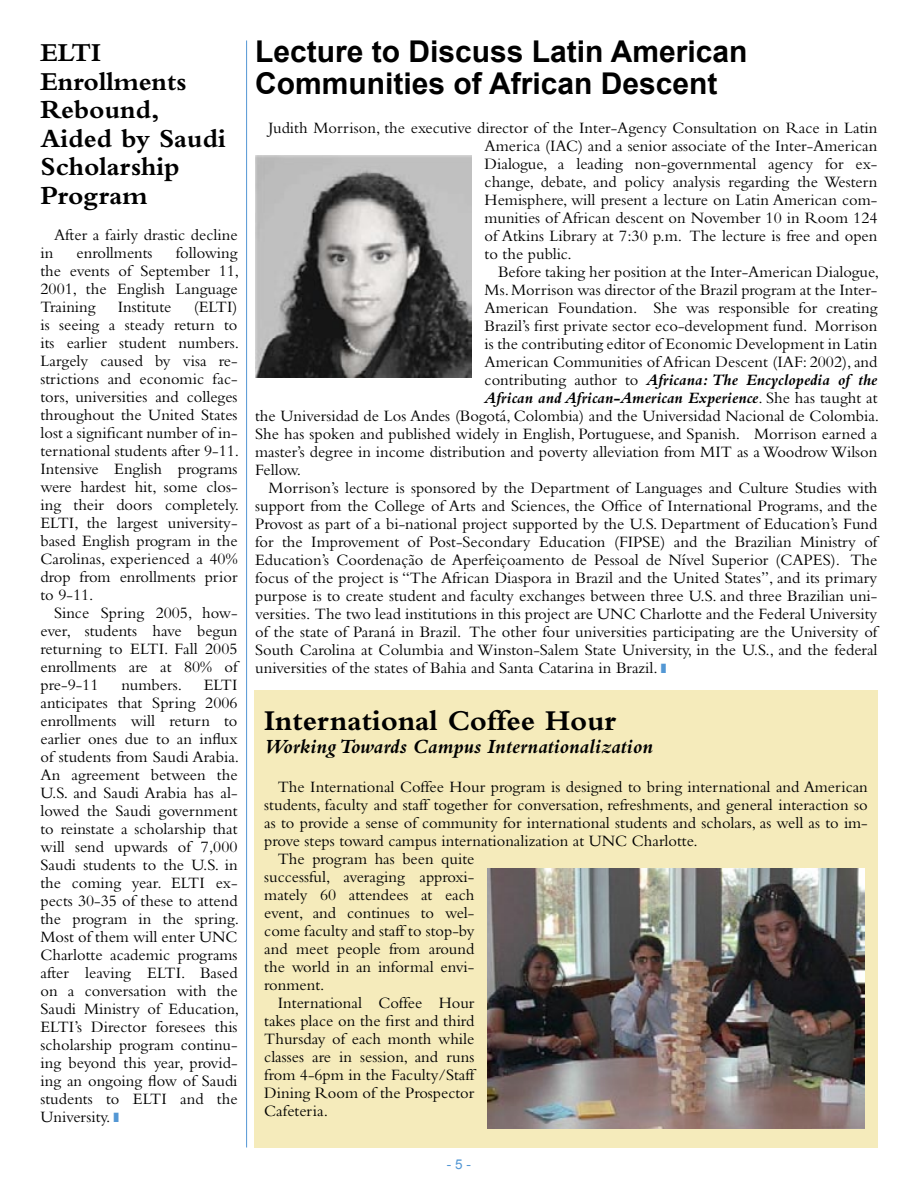
<style>
.page{position:relative;width:918px;height:1188px;background:#fff}
.page>*{position:absolute;margin:0;border:0;box-sizing:border-box;transform-origin:0 0}
.t1{font:700 30px/31.5px "Arial";color:#000}
.t2{font:700 30px "Bembo";color:#000}
.t3{font:700 27px/28.5px "Bembo";color:#000}
.t4{font:italic 700 21px "Bembo";color:#000}
.t5{font:16.5px/18px "Bembo";color:#000;text-align:justify}
.t6{font:italic 700 16.5px "Bembo";color:#000}
.t7{font:13.5px "Arial";color:#5397d4}
.s1{color:#5397d4}
.s2{font-weight:400;font-style:normal}
</style>
<div class="page">
<img style="left:255px;top:156px;width:216px;height:221px">
<div style="left:254px;top:690px;width:624px;height:458px;background:#f5ebbb"></div>
<img style="left:488px;top:868px;width:376px;height:260px">
<hr style="left:246px;top:40px;width:1px;height:1108px;background:#5397d4">
<h2 class="t3" style="left:40px;top:38px;width:187px">ELTI<br>Enrollments<br>Rebound,<br>Aided by Saudi<br>Scholarship<br>Program</h2>
<p class="t5" style="left:54px;top:225px;width:185px">After a fairly drastic decline</p>
<p class="t5" style="left:41px;top:243px;width:14px">in</p>
<p class="t5" style="left:77px;top:243px;width:78px">enrollments</p>
<p class="t5" style="left:41px;top:243px;width:200px;text-indent:135px">following the events of September 11, 2001, the English Language Training</p>
<p class="t5" style="left:41px;top:297px;width:200px;text-indent:153px">(ELTI) is seeing a steady return to its earlier student numbers.<br>Largely caused by visa re&shy;strictions and economic fac&shy;tors, universities and colleges throughout the United States lost a significant number of in&shy;ternational students after 9-11.<br>Intensive English programs were hardest hit, some clos&shy;ing their doors completely.<br>ELTI, the largest university&shy;based English program in the Carolinas, experienced a 40% drop from enrollments prior to 9-11.</p>
<p class="t5" style="left:41px;top:603px;width:199px;text-indent:13px">Since Spring 2005, how&shy;ever, students have begun returning to ELTI. Fall 2005 enrollments are at 80% of pre-9-11</p>
<p class="t5" style="left:118px;top:297px;width:55px">Institute</p>
<p class="t5" style="left:122px;top:675px;width:62px">numbers.</p>
<p class="t5" style="left:41px;top:675px;width:200px;text-indent:163px">ELTI anticipates that Spring 2006 enrollments will return to earlier ones due to an influx of students from Saudi Arabia.<br>An agreement between the U.S. and Saudi Arabia has al&shy;lowed the Saudi government to reinstate a scholarship that will send upwards of 7,000<br>Saudi students to the U.S. in the coming year. ELTI ex&shy;pects 30-35 of these to attend the program in the spring.<br>Most of them will enter UNC Charlotte academic programs after leaving ELTI. Based on a conversation with the Saudi Ministry of Education, ELTI’s Director foresees this scholarship program continu&shy;ing beyond this year, provid&shy;ing an ongoing flow of Saudi students to ELTI and the University. <span class="s1">❚</span></p>
<h1 class="t1" style="left:255px;top:36px;width:494px">Lecture to Discuss Latin American<br>Communities of African Descent</h1>
<p class="t5" style="left:485px;top:119px;width:394px;text-indent:-216px">Judith Morrison, the executive director of the Inter-Agency Consultation on Race in Latin America (IAC) and a senior associate of the Inter-American Dialogue, a leading non-governmental agency for ex&shy;change, debate, and policy analysis regarding the Western Hemisphere, will present a lecture on Latin American com&shy;munities of African descent on November 10 in Room 124 of Atkins Library at 7:30 p.m. The lecture is free and open to the public.</p>
<p class="t5" style="left:498px;top:263px;width:382px">Before taking her position at the Inter-American Dialogue,</p>
<p class="t5" style="left:485px;top:281px;width:394px">Ms. Morrison was director of the Brazil program at the Inter-</p>
<p class="t5" style="left:485px;top:299px;width:394px">American Foundation. She was responsible for creating</p>
<p class="t5" style="left:485px;top:317px;width:394px">Brazil’s first private sector eco-development fund. Morrison</p>
<p class="t5" style="left:485px;top:335px;width:394px">is the contributing editor of Economic Development in Latin</p>
<p class="t5" style="left:485px;top:353px;width:394px">American Communities of African Descent (IAF: 2002), and</p>
<p class="t6" style="left:485px;top:371px;width:394px"><span class="s2">contributing author to</span> Africana: The Encyclopedia of the</p>
<p class="t6" style="left:485px;top:389px;width:394px">African and African-American Experience<span class="s2">. She has taught at</span></p>
<p class="t5" style="left:255px;top:407px;width:626px">the Universidad de Los Andes (Bogotá, Colombia) and the Universidad Nacional de Colombia.</p>
<p class="t5" style="left:255px;top:425px;width:624px">She has spoken and published widely in English, Portuguese, and Spanish. Morrison earned a</p>
<p class="t5" style="left:255px;top:443px;width:624px">master’s degree in income distribution and poverty alleviation from MIT as a Woodrow Wilson</p>
<p class="t5" style="left:255px;top:461px;width:48px">Fellow.</p>
<p class="t5" style="left:269px;top:479px;width:610px">Morrison’s lecture is sponsored by the Department of Languages and Culture Studies with</p>
<p class="t5" style="left:255px;top:497px;width:624px">support from the College of Arts and Sciences, the Office of International Programs, and the</p>
<p class="t5" style="left:255px;top:515px;width:624px">Provost as part of a bi-national project supported by the U.S. Department of Education’s Fund</p>
<p class="t5" style="left:255px;top:533px;width:624px">for the Improvement of Post-Secondary Education (FIPSE) and the Brazilian Ministry of</p>
<p class="t5" style="left:255px;top:551px;width:624px">Education’s Coordenação de Aperfeiçoamento de Pessoal de Nível Superior (CAPES). The</p>
<p class="t5" style="left:255px;top:569px;width:624px">focus of the project is “The African Diaspora in Brazil and the United States”, and its primary</p>
<p class="t5" style="left:255px;top:587px;width:624px">purpose is to create student and faculty exchanges between three U.S. and three Brazilian uni-</p>
<p class="t5" style="left:255px;top:605px;width:624px">versities. The two lead institutions in this project are UNC Charlotte and the Federal University</p>
<p class="t5" style="left:255px;top:623px;width:624px">of the state of Paraná in Brazil. The other four universities participating are the University of</p>
<p class="t5" style="left:255px;top:641px;width:624px">South Carolina at Columbia and Winston-Salem State University, in the U.S., and the federal</p>
<p class="t5" style="left:255px;top:659px;width:413px">universities of the states of Bahia and Santa Catarina in Brazil. <span class="s1">❚</span></p>
<h1 class="t2" style="left:264px;top:704px;width:354px">International Coffee Hour</h1>
<p class="t4" style="left:264px;top:735px;width:390px">Working Towards Campus Internationalization</p>
<p class="t5" style="left:278px;top:778px;width:592px">The International Coffee Hour program is designed to bring international and American</p>
<p class="t5" style="left:264px;top:796px;width:605px">students, faculty and staff together for conversation, refreshments, and general interaction so</p>
<p class="t5" style="left:264px;top:814px;width:605px">as to provide a sense of community for international students and scholars, as well as to im-</p>
<p class="t5" style="left:264px;top:832px;width:435px">prove steps toward campus internationalization at UNC Charlotte.</p>
<p class="t5" style="left:278px;top:850px;width:198px">The program has been quite</p>
<p class="t5" style="left:264px;top:868px;width:212px">successful, averaging approxi-</p>
<p class="t5" style="left:264px;top:886px;width:212px">mately 60 attendees at each</p>
<p class="t5" style="left:264px;top:904px;width:212px">event, and continues to wel-</p>
<p class="t5" style="left:264px;top:922px;width:212px">come faculty and staff to stop-by</p>
<p class="t5" style="left:264px;top:940px;width:212px">and meet people from around</p>
<p class="t5" style="left:264px;top:958px;width:212px">the world in an informal envi-</p>
<p class="t5" style="left:264px;top:976px;width:62px">ronment.</p>
<p class="t5" style="left:278px;top:994px;width:198px">International Coffee Hour</p>
<p class="t5" style="left:264px;top:1012px;width:212px">takes place on the first and third</p>
<p class="t5" style="left:264px;top:1030px;width:212px">Thursday of each month while</p>
<p class="t5" style="left:264px;top:1048px;width:212px">classes are in session, and runs</p>
<p class="t5" style="left:264px;top:1066px;width:212px">from 4-6pm in the Faculty/Staff</p>
<p class="t5" style="left:264px;top:1084px;width:212px">Dining Room of the Prospector</p>
<p class="t5" style="left:264px;top:1102px;width:65px">Cafeteria.</p>
<p class="t7" style="left:447px;top:1157px;width:26px">- 5 -</p>
</div>
